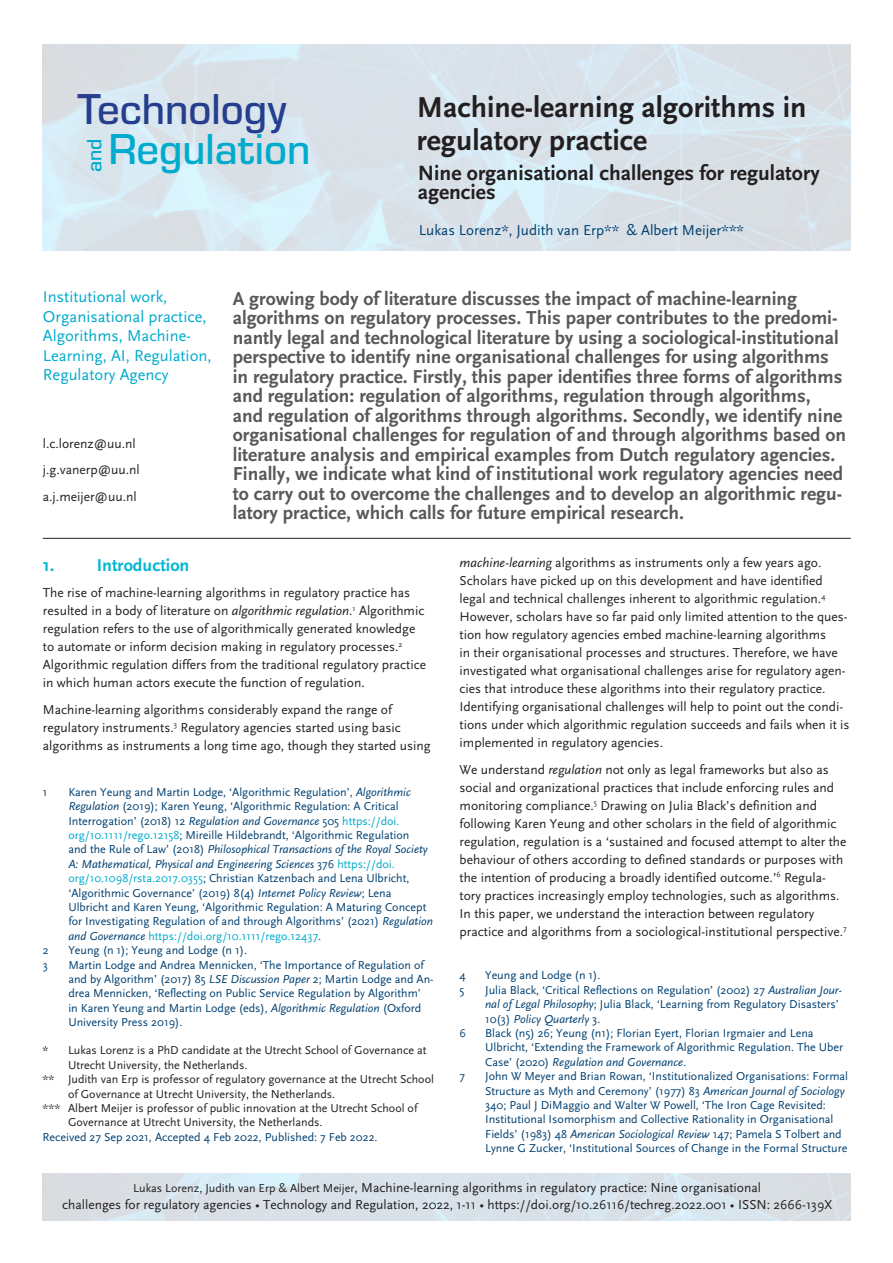
<style>
.page{position:relative;width:893px;height:1263px;background:#fff}
.page>*{position:absolute;margin:0;border:0;box-sizing:border-box;transform-origin:0 0}
.t1{font:500 44.85px "Eurostile";color:#253f8e}
.t2{font:500 44.85px "Eurostile";color:#00abcd}
.Paper_header_title{font:700 30px/33.3px "Scala Sans";color:#231f20}
.Paper_body{font:700 21.6px/19px "Scala Sans";color:#231f20}
.t3{font:500 21.6px "Eurostile";color:#00abcd}
.Paper_intro_intro{font:700 19.5px/19.5px "Scala Sans";color:#57585a}
.Paper_body-2{font:700 18px "Scala Sans";color:#00b7d4}
.Paper_intro_keywords{font:16.5px/19.5px "Scala Sans";color:#00abcd}
.t4{font:15px "Scala Sans";color:#004071}
.Paper_body-3{font:13.5px/18px "Scala Sans";color:#231f20}
.paper_corresponding{font:13.5px "Scala Sans";color:#231f20}
.Paper_footnote{font:12px/14.4px "Scala Sans";color:#004071}
.Paper_footnote-2{font:12px/14.4px "Scala Sans";color:#231f20}
.s1{font-style:italic}
.s2{color:#00abcd}
.s3{font-size:12px}
</style>
<div class="page">
<hr style="left:43px;top:538px;width:808px;height:1px;background:#231f20">
<h1 class="t1" style="left:77px;top:78px;width:210px">Technology</h1>
<h3 class="t3" style="left:80px;top:172px;width:35px;rotate:-90deg">and</h3>
<h1 class="t2" style="left:108px;top:118px;width:204px">Regulation</h1>
<p class="Paper_header_title" style="left:417px;top:91px;width:391px">Machine-learning algorithms in regulatory practice</p>
<p class="Paper_body" style="left:418px;top:164px;width:403px">Nine organisational challenges for regulatory agencies</p>
<p class="t4" style="left:419px;top:222px;width:327px">Lukas Lorenz*, Judith van Erp** &amp; Albert Meijer***</p>
<p class="Paper_intro_keywords" style="left:43px;top:287px;width:126px">Institutional work,</p>
<p class="Paper_intro_keywords" style="left:43px;top:307px;width:165px">Organisational practice,</p>
<p class="Paper_intro_keywords" style="left:43px;top:326px;width:150px">Algorithms, Machine-</p>
<p class="Paper_intro_keywords" style="left:43px;top:346px;width:170px">Learning, AI, Regulation,<br>Regulatory Agency</p>
<p class="paper_corresponding" style="left:43px;top:436px;width:94px">l.c.lorenz@uu.nl</p>
<p class="paper_corresponding" style="left:43px;top:463px;width:99px">j.g.vanerp@uu.nl</p>
<p class="paper_corresponding" style="left:43px;top:489px;width:95px">a.j.meijer@uu.nl</p>
<p class="Paper_intro_intro" style="left:233px;top:289px;width:615px">A growing body of literature discusses the impact of machine-learning algorithms on regulatory processes. This paper contributes to the predomi&shy;nantly legal and technological literature by using a sociological-institutional perspective to identify nine organisational challenges for using algorithms in regulatory practice. Firstly, this paper identifies three forms of algorithms and regulation: regulation of algorithms, regulation through algorithms,<br>and regulation of algorithms through algorithms. Secondly, we identify nine organisational challenges for regulation of and through algorithms based on literature analysis and empirical examples from Dutch regulatory agencies.<br>Finally, we indicate what kind of institutional work regulatory agencies need to carry out to overcome the challenges and to develop an algorithmic regu&shy;latory practice, which calls for future empirical research.</p>
<p class="Paper_body-2" style="left:43px;top:555px;width:148px">1. Introduction</p>
<p class="Paper_body-3" style="left:43px;top:584px;width:385px">The rise of machine-learning algorithms in regulatory practice has resulted in a body of literature on <span class="s1">algorithmic regulation</span>.<sup>1</sup> Algorithmic regulation refers to the use of algorithmically generated knowledge to automate or inform decision making in regulatory processes.<sup>2<br></sup>Algorithmic regulation differs from the traditional regulatory practice in which human actors execute the function of regulation.</p>
<p class="Paper_body-3" style="left:43px;top:700px;width:389px">Machine-learning algorithms considerably expand the range of regulatory instruments.<sup>3</sup> Regulatory agencies started using basic algorithms as instruments a long time ago, though they started using</p>
<p class="Paper_footnote" style="left:43px;top:785px;width:6px">1</p>
<p class="Paper_footnote" style="left:68px;top:785px;width:366px">Karen Yeung and Martin Lodge, ‘Algorithmic Regulation’, <span class="s1">Algorithmic Regulation</span> (2019); Karen Yeung, ‘Algorithmic Regulation: A Critical Interrogation’ (2018) 12 <span class="s1">Regulation and Governance</span> 505 <span class="s2">https://doi. org/10.1111/rego.12158</span>; Mireille Hildebrandt, ‘Algorithmic Regulation<br>and the Rule of Law’ (2018) <span class="s1">Philosophical Transactions of the Royal Society A: Mathematical, Physical and Engineering Sciences</span> 376 <span class="s2">https://doi. org/10.1098/rsta.2017.0355</span>; Christian Katzenbach and Lena Ulbricht, ‘Algorithmic Governance’ (2019) 8(4) <span class="s1">Internet Policy Review</span>; Lena Ulbricht and Karen Yeung, ‘Algorithmic Regulation: A Maturing Concept for Investigating Regulation of and through Algorithms’ (2021) <span class="s1">Regulation and Governance</span> <span class="s2">https://doi.org/10.1111/rego.12437</span>.</p>
<p class="Paper_footnote" style="left:43px;top:943px;width:7px">2</p>
<p class="Paper_footnote" style="left:68px;top:943px;width:180px">Yeung (n 1); Yeung and Lodge (n 1).</p>
<p class="Paper_footnote" style="left:43px;top:958px;width:7px">3</p>
<p class="Paper_footnote" style="left:68px;top:958px;width:367px">Martin Lodge and Andrea Mennicken, ‘The Importance of Regulation of and by Algorithm’ (2017) 85 <span class="s1">LSE Discussion Paper</span> 2; Martin Lodge and An&shy;drea Mennicken, ‘Reflecting on Public Service Regulation by Algorithm’<br>in Karen Yeung and Martin Lodge (eds), <span class="s1">Algorithmic Regulation</span> (Oxford University Press 2019).</p>
<p class="Paper_footnote-2" style="left:68px;top:1043px;width:360px;text-indent:-26px">* Lukas Lorenz is a PhD candidate at the Utrecht School of Governance at<br>Utrecht University, the Netherlands.</p>
<p class="Paper_footnote-2" style="left:68px;top:1072px;width:367px;text-indent:-26px">** Judith van Erp is professor of regulatory governance at the Utrecht School of Governance at Utrecht University, the Netherlands.</p>
<p class="Paper_footnote-2" style="left:68px;top:1101px;width:351px;text-indent:-26px">*** Albert Meijer is professor of public innovation at the Utrecht School of<br>Governance at Utrecht University, the Netherlands.</p>
<p class="Paper_footnote" style="left:43px;top:1130px;width:337px">Received 27 Sep 2021, Accepted 4 Feb 2022, Published: 7 Feb 2022.</p>
<p class="Paper_body-3" style="left:460px;top:554px;width:391px"><span class="s1">machine-learning</span> algorithms as instruments only a few years ago.<br>Scholars have picked up on this development and have identified legal and technical challenges inherent to algorithmic regulation.<sup>4<br></sup>However, scholars have so far paid only limited attention to the ques&shy;tion how regulatory agencies embed machine-learning algorithms<br>in their organisational processes and structures. Therefore, we have investigated what organisational challenges arise for regulatory agen&shy;cies that introduce these algorithms into their regulatory practice.<br>Identifying organisational challenges will help to point out the condi&shy;tions under which algorithmic regulation succeeds and fails when it is implemented in regulatory agencies.</p>
<p class="Paper_body-3" style="left:460px;top:761px;width:389px">We understand <span class="s1">regulation</span> not only as legal frameworks but also as social and organizational practices that include enforcing rules and monitoring compliance.<sup>5</sup> Drawing on Julia Black’s definition and following Karen Yeung and other scholars in the field of algorithmic regulation, regulation is a ‘sustained and focused attempt to alter the behaviour of others according to defined standards or purposes with the intention of producing a broadly identified outcome.’<sup>6</sup> Regula&shy;tory practices increasingly employ technologies, such as algorithms.<br>In this paper, we understand the interaction between regulatory practice and algorithms from a sociological-institutional perspective.<sup>7</sup></p>
<p class="Paper_footnote" style="left:460px;top:968px;width:8px">4</p>
<p class="Paper_footnote" style="left:485px;top:968px;width:117px">Yeung and Lodge (n 1).</p>
<p class="Paper_footnote" style="left:460px;top:983px;width:6px">5</p>
<p class="Paper_footnote" style="left:485px;top:983px;width:358px">Julia Black, ‘Critical Reflections on Regulation’ (2002) 27 <span class="s1">Australian Jour&shy;nal of Legal Philosophy</span>; Julia Black, ‘Learning from Regulatory Disasters’<br>10(3) <span class="s1">Policy Quarterly</span> 3.</p>
<p class="Paper_footnote" style="left:460px;top:1026px;width:8px">6</p>
<p class="Paper_footnote" style="left:485px;top:1026px;width:360px">Black (n5) 26; Yeung (n1); Florian Eyert, Florian Irgmaier and Lena<br>Ulbricht, ‘Extending the Framework of Algorithmic Regulation. The Uber<br>Case’ (2020) <span class="s1">Regulation and Governance</span>.</p>
<p class="Paper_footnote" style="left:460px;top:1069px;width:7px">7</p>
<p class="Paper_footnote" style="left:485px;top:1069px;width:364px">John W Meyer and Brian Rowan, ‘Institutionalized Organisations: Formal Structure as Myth and Ceremony’ (1977) 83 <span class="s1">American Journal of Sociology </span>340; Paul J DiMaggio and Walter W Powell, ‘The Iron Cage Revisited:<br>Institutional Isomorphism and Collective Rationality in Organisational Fields’ (1983) 48 <span class="s1">American Sociological Review</span> 147; Pamela S Tolbert and Lynne G Zucker, ‘Institutional Sources of Change in the Formal Structure</p>
<p class="Paper_body-3" style="left:133px;top:1179px;width:629px"><span class="s3">Lukas Lorenz, Judith van Erp &amp; Albert Meijer</span>, Machine-learning algorithms in regulatory practice: Nine organisational</p>
<p class="Paper_body-3" style="left:62px;top:1195px;width:771px">challenges for regulatory agencies • Technology and Regulation, 2022, 1-11 • https://doi.org/10.26116/techreg.2022.001 • ISSN: 2666-139X</p>
</div>
